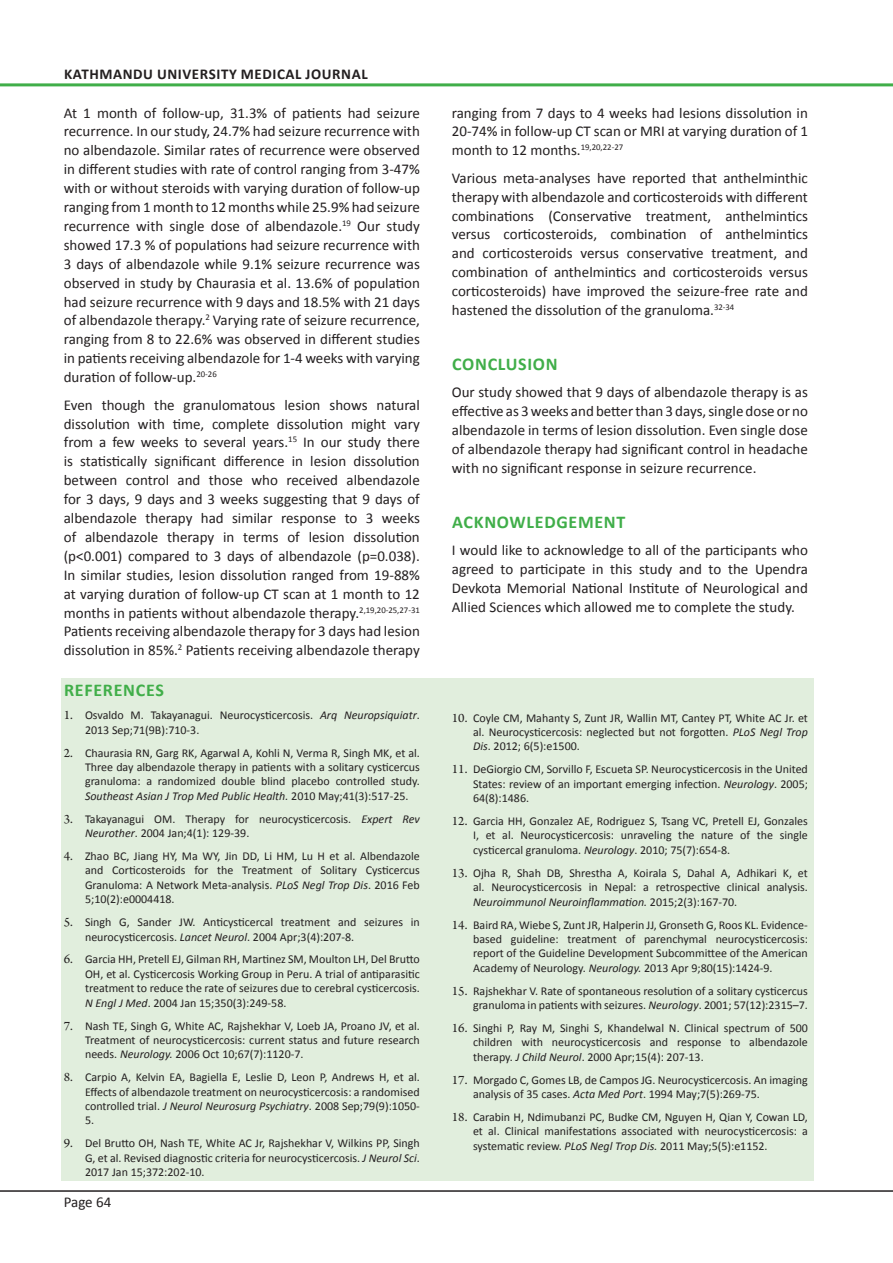
<style>
.page{position:relative;width:893px;height:1263px;background:#fff}
.page>*{position:absolute;margin:0;border:0;box-sizing:border-box;transform-origin:0 0}
.Heading_2_-_Sub_head{font:700 18px "Calibri";letter-spacing:.04em;color:#40ae49}
.Normal_Text{font:700 18px "Calibri";letter-spacing:.04em;color:#40ae49}
.Normal_Text-2{font:15px/18.9px "Calibri";color:#231f20;text-align:justify}
.t1{font:700 15px "Calibri";letter-spacing:.04em;color:#231f20}
.Refrence_Text{font:12px/14.4px "Calibri";color:#231f20;text-align:justify}
.s1{font-family:"Arno Pro";font-size:13.5px}
.s2{font-style:italic}
</style>
<div class="page">
<hr style="left:0;top:1190px;width:893px;height:2px;background:#231f20">
<hr style="left:0;top:83px;width:893px;height:3px;background:#40ae49">
<div style="left:61px;top:678px;width:753px;height:503px;background:#e1eedd"></div>
<p class="t1" style="left:64px;top:64px;width:305px">KATHMANDU UNIVERSITY MEDICAL JOURNAL</p>
<p class="Normal_Text-2" style="left:64px;top:103px;width:358px">At 1 month of follow-up, 31.3% of patients had seizure recurrence. In our study, 24.7% had seizure recurrence with no albendazole. Similar rates of recurrence were observed in different studies with rate of control ranging from 3-47% with or without steroids with varying duration of follow-up ranging from 1 month to 12 months while 25.9% had seizure recurrence with single dose of albendazole.<sup>19</sup> Our study showed 17.3 % of populations had seizure recurrence with 3 days of albendazole while 9.1% seizure recurrence was observed in study by Chaurasia et al. 13.6% of population had seizure recurrence with 9 days and 18.5% with 21 days of albendazole therapy.<sup>2</sup> Varying rate of seizure recurrence, ranging from 8 to 22.6% was observed in different studies in patients receiving albendazole for 1-4 weeks with varying duration of follow-up.<sup>20-26</sup></p>
<p class="Normal_Text-2" style="left:64px;top:395px;width:358px">Even though the granulomatous lesion shows natural dissolution with time, complete dissolution might vary from a few weeks to several years.<sup>15</sup> In our study there is statistically significant difference in lesion dissolution between control and those who received albendazole for 3 days, 9 days and 3 weeks suggesting that 9 days of albendazole therapy had similar response to 3 weeks of albendazole therapy in terms of lesion dissolution (p&lt;0.001) compared to 3 days of albendazole (p=0.038).<br>In similar studies, lesion dissolution ranged from 19-88% at varying duration of follow-up CT scan at 1 month to 12 months in patients without albendazole therapy.<sup>2,19,20-25,27-31<br></sup>Patients receiving albendazole therapy for 3 days had lesion dissolution in 85%.<sup>2</sup> Patients receiving albendazole therapy</p>
<p class="Normal_Text" style="left:64px;top:679px;width:101px">REFERENCES</p>
<p class="Refrence_Text" style="left:85px;top:708px;width:336px;text-indent:-21px"><span class="s1">1.</span> Osvaldo M. Takayanagui. Neurocysticercosis. <span class="s2">Arq Neuropsiquiatr</span>.<br>2013 Sep;71(9B):710-3.</p>
<p class="Refrence_Text" style="left:85px;top:745px;width:336px;text-indent:-21px"><span class="s1">2.</span> Chaurasia RN, Garg RK, Agarwal A, Kohli N, Verma R, Singh MK, et al.<br>Three day albendazole therapy in patients with a solitary cysticercus granuloma: a randomized double blind placebo controlled study.<br><span class="s2">Southeast Asian J Trop Med Public Health.</span> 2010 May;41(3):517-25.</p>
<p class="Refrence_Text" style="left:85px;top:811px;width:336px;text-indent:-21px"><span class="s1">3.</span> Takayanagui OM. Therapy for neurocysticercosis. <span class="s2">Expert Rev<br>Neurother</span>. 2004 Jan;4(1): 129-39.</p>
<p class="Refrence_Text" style="left:85px;top:849px;width:336px;text-indent:-21px"><span class="s1">4.</span> Zhao BC, Jiang HY, Ma WY, Jin DD, Li HM, Lu H et al. Albendazole and Corticosteroids for the Treatment of Solitary Cysticercus Granuloma: A Network Meta-analysis. <span class="s2">PLoS Negl Trop Dis</span>. 2016 Feb 5;10(2):e0004418.</p>
<p class="Refrence_Text" style="left:85px;top:915px;width:336px;text-indent:-21px"><span class="s1">5.</span> Singh G, Sander JW. Anticysticercal treatment and seizures in neurocysticercosis. <span class="s2">Lancet Neurol</span>. 2004 Apr;3(4):207-8.</p>
<p class="Refrence_Text" style="left:85px;top:952px;width:336px;text-indent:-21px"><span class="s1">6.</span> Garcia HH, Pretell EJ, Gilman RH, Martinez SM, Moulton LH, Del Brutto OH, et al. Cysticercosis Working Group in Peru. A trial of antiparasitic treatment to reduce the rate of seizures due to cerebral cysticercosis.<br><span class="s2">N Engl J Med</span>. 2004 Jan 15;350(3):249-58.</p>
<p class="Refrence_Text" style="left:85px;top:1018px;width:336px;text-indent:-21px"><span class="s1">7.</span> Nash TE, Singh G, White AC, Rajshekhar V, Loeb JA, Proano JV, et al.<br>Treatment of neurocysticercosis: current status and future research needs. <span class="s2">Neurology.</span> 2006 Oct 10;67(7):1120-7.</p>
<p class="Refrence_Text" style="left:85px;top:1070px;width:336px;text-indent:-21px"><span class="s1">8.</span> Carpio A, Kelvin EA, Bagiella E, Leslie D, Leon P, Andrews H, et al.<br>Effects of albendazole treatment on neurocysticercosis: a randomised controlled trial. <span class="s2">J Neurol Neurosurg Psychiatry</span>. 2008 Sep;79(9):1050- 5.</p>
<p class="Refrence_Text" style="left:85px;top:1136px;width:336px;text-indent:-21px"><span class="s1">9.</span> Del Brutto OH, Nash TE, White AC Jr, Rajshekhar V, Wilkins PP, Singh G, et al. Revised diagnostic criteria for neurocysticercosis. <span class="s2">J Neurol Sci</span>.<br>2017 Jan 15;372:202-10.</p>
<p class="Normal_Text-2" style="left:64px;top:1193px;width:49px">Page 64</p>
<p class="Normal_Text-2" style="left:452px;top:103px;width:358px">ranging from 7 days to 4 weeks had lesions dissolution in 20-74% in follow-up CT scan or MRI at varying duration of 1 month to 12 months.<sup>19,20,22-27</sup></p>
<p class="Normal_Text-2" style="left:452px;top:168px;width:358px">Various meta-analyses have reported that anthelminthic therapy with albendazole and corticosteroids with different combinations (Conservative treatment, anthelmintics versus corticosteroids, combination of anthelmintics and corticosteroids versus conservative treatment, and combination of anthelmintics and corticosteroids versus corticosteroids) have improved the seizure-free rate and hastened the dissolution of the granuloma.<sup>32-34</sup></p>
<p class="Heading_2_-_Sub_head" style="left:452px;top:352px;width:107px">CONCLUSION</p>
<p class="Normal_Text-2" style="left:452px;top:383px;width:358px">Our study showed that 9 days of albendazole therapy is as effective as 3 weeks and better than 3 days, single dose or no albendazole in terms of lesion dissolution. Even single dose of albendazole therapy had significant control in headache with no significant response in seizure recurrence.</p>
<p class="Heading_2_-_Sub_head" style="left:452px;top:510px;width:175px">ACKNOWLEDGEMENT</p>
<p class="Normal_Text-2" style="left:452px;top:541px;width:358px">I would like to acknowledge to all of the participants who agreed to participate in this study and to the Upendra Devkota Memorial National Institute of Neurological and Allied Sciences which allowed me to complete the study.</p>
<p class="Refrence_Text" style="left:473px;top:710px;width:336px;text-indent:-21px"><span class="s1">10.</span> Coyle CM, Mahanty S, Zunt JR, Wallin MT, Cantey PT, White AC Jr. et al. Neurocysticercosis: neglected but not forgotten. <span class="s2">PLoS Negl Trop Dis</span>. 2012; 6(5):e1500.</p>
<p class="Refrence_Text" style="left:473px;top:762px;width:336px;text-indent:-21px"><span class="s1">11.</span> DeGiorgio CM, Sorvillo F, Escueta SP. Neurocysticercosis in the United States: review of an important emerging infection. <span class="s2">Neurology</span>. 2005; 64(8):1486.</p>
<p class="Refrence_Text" style="left:473px;top:814px;width:336px;text-indent:-21px"><span class="s1">12.</span> Garcia HH, Gonzalez AE, Rodriguez S, Tsang VC, Pretell EJ, Gonzales I, et al. Neurocysticercosis: unraveling the nature of the single cysticercal granuloma. <span class="s2">Neurology</span>. 2010; 75(7):654-8.</p>
<p class="Refrence_Text" style="left:473px;top:866px;width:336px;text-indent:-21px"><span class="s1">13.</span> Ojha R, Shah DB, Shrestha A, Koirala S, Dahal A, Adhikari K, et al. Neurocysticercosis in Nepal: a retrospective clinical analysis.<br><span class="s2">Neuroimmunol Neuroinflammation.</span> 2015;2(3):167-70.</p>
<p class="Refrence_Text" style="left:473px;top:917px;width:336px;text-indent:-21px"><span class="s1">14.</span> Baird RA, Wiebe S, Zunt JR, Halperin JJ, Gronseth G, Roos KL. Evidence&shy;based guideline: treatment of parenchymal neurocysticercosis: report of the Guideline Development Subcommittee of the American Academy of Neurology. <span class="s2">Neurology.</span> 2013 Apr 9;80(15):1424-9.</p>
<p class="Refrence_Text" style="left:452px;top:983px;width:358px;text-align:right"><span class="s1">15.</span> Rajshekhar V. Rate of spontaneous resolution of a solitary cysticercus granuloma in patients with seizures. <span class="s2">Neurology</span>. 2001; 57(12):2315–7.</p>
<p class="Refrence_Text" style="left:473px;top:1021px;width:336px;text-indent:-21px"><span class="s1">16.</span> Singhi P, Ray M, Singhi S, Khandelwal N. Clinical spectrum of 500 children with neurocysticercosis and response to albendazole therapy. <span class="s2">J Child Neurol</span>. 2000 Apr;15(4): 207-13.</p>
<p class="Refrence_Text" style="left:473px;top:1072px;width:336px;text-indent:-21px"><span class="s1">17.</span> Morgado C, Gomes LB, de Campos JG. Neurocysticercosis. An imaging analysis of 35 cases. <span class="s2">Acta Med Port</span>. 1994 May;7(5):269-75.</p>
<p class="Refrence_Text" style="left:473px;top:1110px;width:336px;text-indent:-21px"><span class="s1">18.</span> Carabin H, Ndimubanzi PC, Budke CM, Nguyen H, Qian Y, Cowan LD, et al. Clinical manifestations associated with neurocysticercosis: a systematic review. <span class="s2">PLoS Negl Trop Dis.</span> 2011 May;5(5):e1152.</p>
</div>
